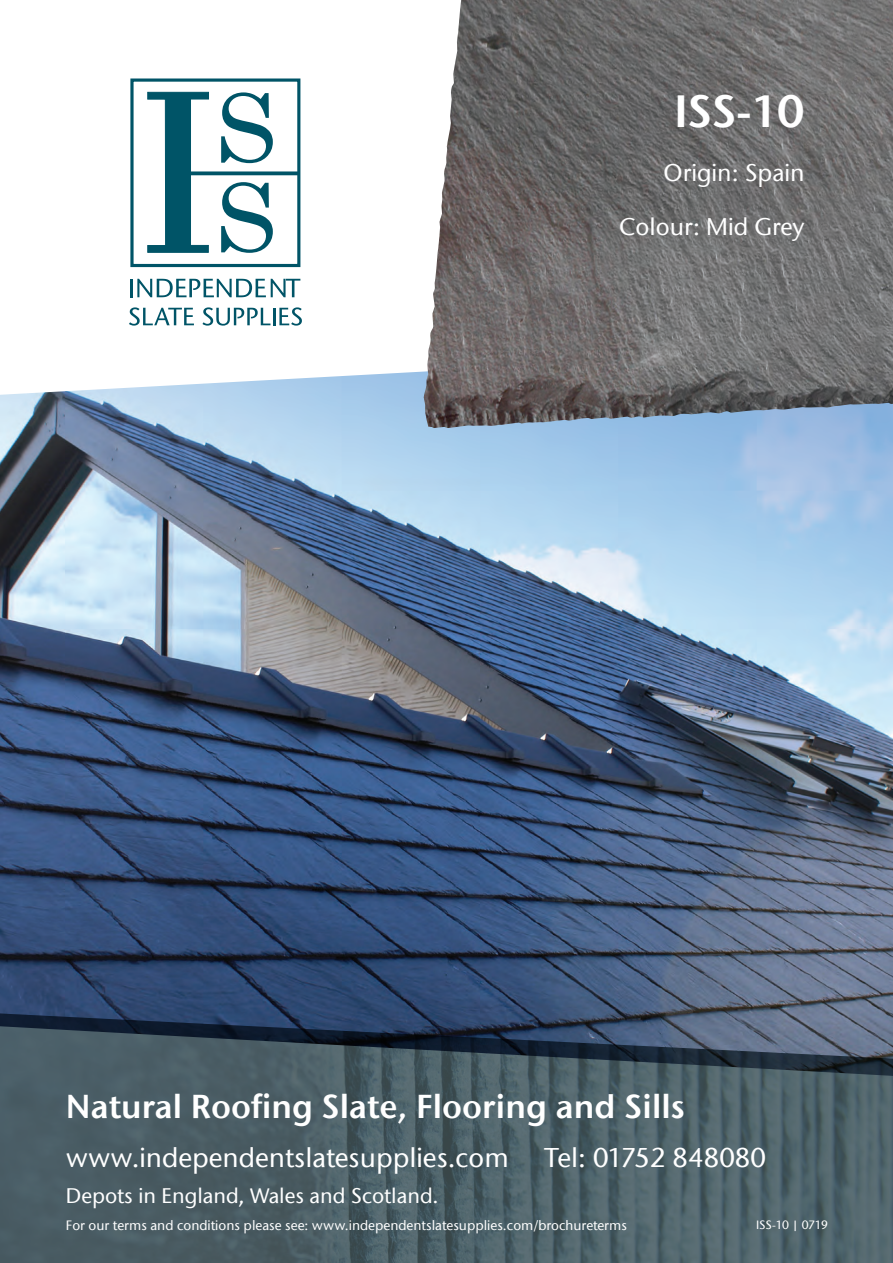
<style>
.page{position:relative;width:893px;height:1263px;background:#fff}
.page>*{position:absolute;margin:0;border:0;box-sizing:border-box;transform-origin:0 0}
.t1{font:45px "Stone Sans ITC Semi";color:#fff}
.t2{font:33px "Stone Sans ITC Semi";color:#fff}
.Main_text{font:500 27px "Stone Sans ITC";color:#fff}
.t3{font:500 24px "Stone Sans ITC";color:#fff}
.Main_text-2{font:500 21px "Stone Sans ITC";color:#fff}
.Main_text-3{font:500 13.5px "Stone Sans ITC";color:#fff}
.t4{font:500 12px "Stone Sans ITC";letter-spacing:-.025em;color:#fff}
</style>
<div class="page">
<img style="left:0;top:371px;width:893px;height:642px">
<svg style="left:147px;top:92px;width:62px;height:161px"></svg>
<svg style="left:221px;top:92px;width:52px;height:71px"></svg>
<svg style="left:187px;top:171px;width:109px;height:4px"></svg>
<div style="left:130px;top:78px;width:170px;height:189px;border:3px solid #005467"></div>
<svg style="left:221px;top:182px;width:52px;height:71px"></svg>
<hr style="left:130px;top:279px;width:3px;height:18px;background:#005467">
<svg style="left:137px;top:279px;width:163px;height:18px"></svg>
<svg style="left:129px;top:307px;width:65px;height:19px"></svg>
<svg style="left:202px;top:307px;width:100px;height:19px"></svg>
<img style="left:0;top:1013px;width:893px;height:250px">
<img style="left:424px;top:0;width:469px;height:428px">
<p class="t1" style="left:674px;top:83px;width:132px">ISS-10</p>
<p class="t3" style="left:664px;top:158px;width:143px">Origin: Spain</p>
<p class="t3" style="left:619px;top:212px;width:187px">Colour: Mid Grey</p>
<p class="t2" style="left:66px;top:1085px;width:621px">Natural Roofing Slate, Flooring and Sills</p>
<p class="Main_text" style="left:66px;top:1141px;width:444px">www.independentslatesupplies.com</p>
<p class="Main_text" style="left:544px;top:1141px;width:223px">Tel: 01752 848080</p>
<p class="Main_text-2" style="left:66px;top:1183px;width:374px">Depots in England, Wales and Scotland.</p>
<p class="Main_text-3" style="left:66px;top:1217px;width:563px">For our terms and conditions please see: www.independentslatesupplies.com/brochureterms</p>
<p class="t4" style="left:756px;top:1218px;width:73px">ISS-10 | 0719</p>
</div>
